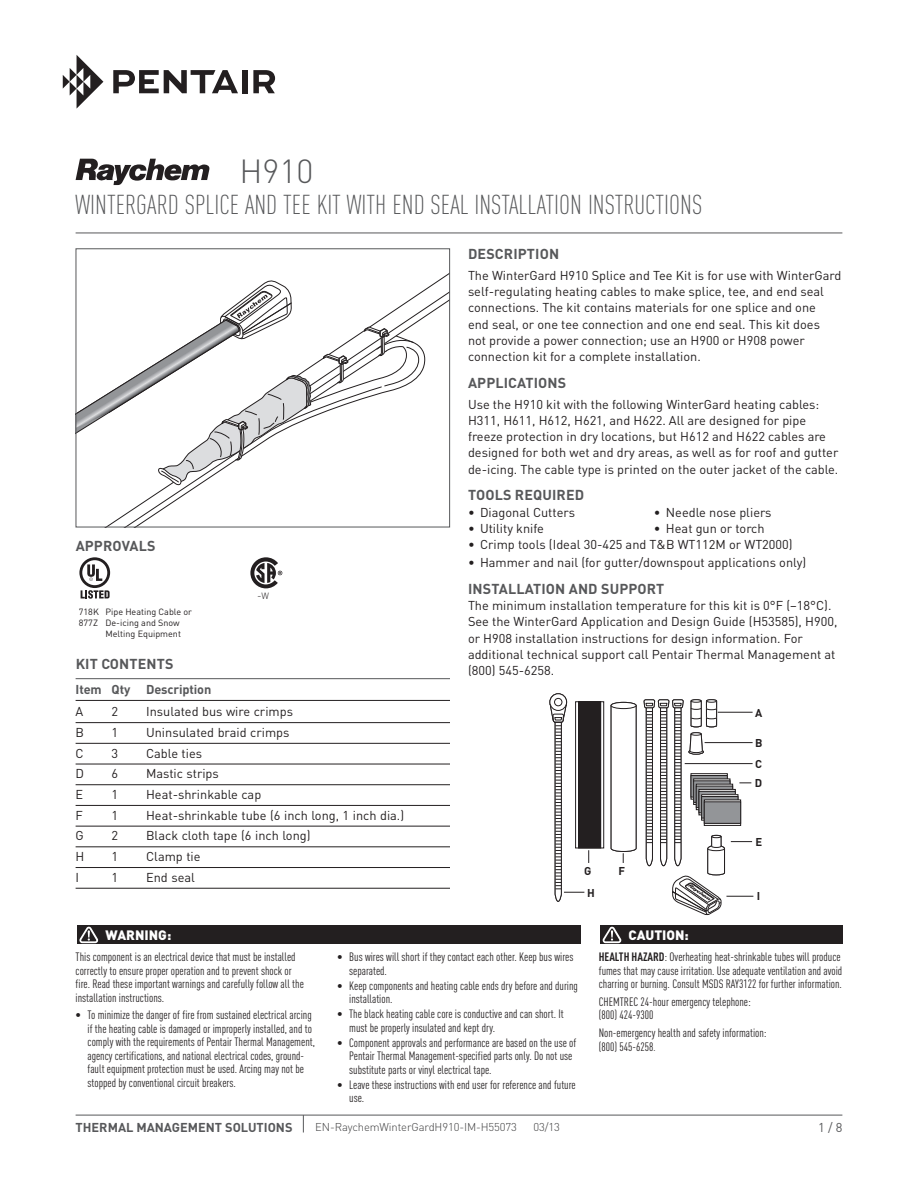
<style>
.page{position:relative;width:918px;height:1188px;background:#fff}
.page>*{position:absolute;margin:0;border:0;box-sizing:border-box;transform-origin:0 0}
.t1{font:300 33px "DIN Pro";color:#57585a}
.t2{font:300 27px "DIN Cond";color:#57585a}
.t3{font:700 14.25px "DIN Pro";letter-spacing:.01em;color:#57585a}
.t4{font:900 13.5px "DIN Pro";color:#fff}
.t5{font:12.75px/16.2px "DIN Pro";color:#231f20}
.t6{font:700 12.75px "DIN Pro";color:#57585a}
.t7{font:12.75px "DIN Pro";color:#57585a}
.t8{font:12px/13.5px "DIN Cond";color:#231f20}
.t9{font:300 11.25px "DIN Pro";letter-spacing:-.01em;color:#3e3e3f}
.t10{font:700 11.25px/21px "DIN Pro";color:#231f20}
.t11{font:300 10.5px "DIN Pro";color:#231f20}
.t12{font:9px/10.8px "DIN Pro";color:#231f20}
.s1{font-size:9px}
.s2{font-weight:700}
.s3{font-size:10.5px}
</style>
<div class="page">
<div style="left:77px;top:926px;width:504px;height:18px;background:#231f20"></div>
<svg style="left:79px;top:926px;width:20px;height:18px"></svg>
<div style="left:600px;top:926px;width:242px;height:18px;background:#231f20"></div>
<svg style="left:602px;top:926px;width:20px;height:18px"></svg>
<hr style="left:76px;top:233px;width:766px;height:1px;background:#57585a">
<svg style="left:76px;top:159px;width:134px;height:26px"></svg>
<svg style="left:63px;top:55px;width:40px;height:54px"></svg>
<svg style="left:113px;top:70px;width:125px;height:23px"></svg>
<div style="left:242px;top:70px;width:5px;height:23px;background:#231f20"></div>
<svg style="left:253px;top:70px;width:22px;height:23px"></svg>
<hr style="left:76px;top:1115px;width:766px;height:1px;background:#57585a">
<svg style="left:303px;top:1115px;width:1px;height:17px"></svg>
<svg style="left:78px;top:274px;width:370px;height:251px"></svg>
<div style="left:76px;top:248px;width:374px;height:279px;border:1px solid #57585a"></div>
<hr style="left:76px;top:678px;width:374px;height:1px;background:#57585a">
<hr style="left:76px;top:700px;width:374px;height:1px;background:#231f20">
<hr style="left:76px;top:722px;width:374px;height:1px;background:#231f20">
<hr style="left:76px;top:743px;width:374px;height:1px;background:#231f20">
<hr style="left:76px;top:764px;width:374px;height:1px;background:#231f20">
<hr style="left:76px;top:784px;width:374px;height:1px;background:#231f20">
<hr style="left:76px;top:805px;width:374px;height:1px;background:#231f20">
<hr style="left:76px;top:826px;width:374px;height:1px;background:#231f20">
<hr style="left:76px;top:846px;width:374px;height:1px;background:#231f20">
<hr style="left:76px;top:867px;width:374px;height:1px;background:#231f20">
<hr style="left:76px;top:888px;width:374px;height:1px;background:#231f20">
<div style="left:575px;top:701px;width:29px;height:147px;border:1px solid #231f20"></div>
<div style="left:579px;top:702px;width:22px;height:146px;background:#231f20"></div>
<div style="left:611px;top:702px;width:26px;height:7px;border:1px solid #231f20;border-radius:50%"></div>
<div style="left:611px;top:702px;width:25px;height:7px;border:1px solid #231f20;border-radius:50%"></div>
<div style="left:549px;top:693px;width:18px;height:18px;border:1px solid #231f20;border-radius:50%"></div>
<svg style="left:550px;top:694px;width:17px;height:16px"></svg>
<div style="left:550px;top:694px;width:17px;height:17px;border:1px solid #231f20;border-radius:50%"></div>
<div style="left:555px;top:698px;width:7px;height:8px;background:#fff;border-radius:50%"></div>
<div style="left:554px;top:698px;width:8px;height:8px;border:1px solid #231f20;border-radius:50%"></div>
<svg style="left:549px;top:703px;width:40px;height:199px"></svg>
<svg style="left:610px;top:704px;width:27px;height:159px"></svg>
<svg style="left:643px;top:699px;width:110px;height:217px"></svg>
<svg style="left:79px;top:557px;width:31px;height:31px"></svg>
<div style="left:82px;top:560px;width:25px;height:25px;background:#fff;border-radius:50%"></div>
<svg style="left:87px;top:564px;width:15px;height:17px"></svg>
<svg style="left:81px;top:590px;width:29px;height:9px"></svg>
<svg style="left:250px;top:557px;width:32px;height:31px"></svg>
<h1 class="t1" style="left:240px;top:148px;width:75px">H910</h1>
<h2 class="t2" style="left:76px;top:189px;width:626px">WINTERGARD SPLICE AND TEE KIT WITH END SEAL INSTALLATION INSTRUCTIONS</h2>
<p class="t3" style="left:76px;top:536px;width:64px">APPROVALS</p>
<p class="t12" style="left:79px;top:606px;width:115px">718K Pipe Heating Cable or<br>877Z De-icing and Snow</p>
<p class="t12" style="left:105px;top:628px;width:77px">Melting Equipment</p>
<p class="t11" style="left:257px;top:588px;width:14px">-<span class="s1">W</span></p>
<p class="t3" style="left:76px;top:654px;width:36px">KIT CONTENTS</p>
<p class="t6" style="left:76px;top:681px;width:137px">ITEM QTY DESCRIPTION</p>
<p class="t5" style="left:76px;top:703px;width:9px">A</p>
<p class="t5" style="left:112px;top:703px;width:8px">2</p>
<p class="t5" style="left:146px;top:703px;width:148px">Insulated bus wire crimps</p>
<p class="t5" style="left:76px;top:724px;width:10px">B</p>
<p class="t5" style="left:112px;top:724px;width:8px">1</p>
<p class="t5" style="left:146px;top:724px;width:145px">Uninsulated braid crimps</p>
<p class="t5" style="left:76px;top:744px;width:10px">C</p>
<p class="t5" style="left:112px;top:744px;width:8px">3</p>
<p class="t5" style="left:146px;top:744px;width:58px">Cable ties</p>
<p class="t5" style="left:76px;top:765px;width:10px">D</p>
<p class="t5" style="left:112px;top:765px;width:8px">6</p>
<p class="t5" style="left:146px;top:765px;width:74px">Mastic strips</p>
<p class="t5" style="left:76px;top:786px;width:9px">E</p>
<p class="t5" style="left:112px;top:786px;width:8px">1</p>
<p class="t5" style="left:146px;top:786px;width:117px">Heat-shrinkable cap</p>
<p class="t5" style="left:76px;top:807px;width:9px">F</p>
<p class="t5" style="left:112px;top:807px;width:8px">1</p>
<p class="t5" style="left:146px;top:807px;width:260px">Heat-shrinkable tube (6 inch long, 1 inch dia.)</p>
<p class="t5" style="left:76px;top:827px;width:10px">G</p>
<p class="t5" style="left:112px;top:827px;width:8px">2</p>
<p class="t5" style="left:146px;top:827px;width:166px">Black cloth tape (6 inch long)</p>
<p class="t5" style="left:76px;top:848px;width:10px">H</p>
<p class="t5" style="left:112px;top:848px;width:8px">1</p>
<p class="t5" style="left:146px;top:848px;width:56px">Clamp tie</p>
<p class="t5" style="left:76px;top:869px;width:5px">I</p>
<p class="t5" style="left:112px;top:869px;width:8px">1</p>
<p class="t5" style="left:146px;top:869px;width:50px">End seal</p>
<p class="t3" style="left:468px;top:244px;width:68px">DESCRI PTION</p>
<p class="t5" style="left:468px;top:267px;width:375px">The WinterGard H910 Splice and Tee Kit is for use with WinterGard self-regulating heating cables to make splice, tee, and end seal connections. The kit contains materials for one splice and one<br>end seal, or one tee connection and one end seal. This kit does not provide a power connection; use an H900 or H908 power connection kit for a complete installation.</p>
<p class="t3" style="left:468px;top:373px;width:59px">APPLICATIONS</p>
<p class="t5" style="left:468px;top:395px;width:372px">Use the H910 kit with the following WinterGard heating cables:<br>H311, H611, H612, H621, and H622. All are designed for pipe freeze protection in dry locations, but H612 and H622 cables are designed for both wet and dry areas, as well as for roof and gutter de-icing. The cable type is printed on the outer jacket of the cable.</p>
<p class="t3" style="left:468px;top:486px;width:18px">TOOLS</p>
<p class="t3" style="left:515px;top:486px;width:37px">REQUIRED</p>
<p class="t5" style="left:468px;top:503px;width:109px">• Diagonal Cutters</p>
<p class="t5" style="left:654px;top:503px;width:119px">• Needle nose pliers</p>
<p class="t5" style="left:468px;top:520px;width:78px">• Utility knife</p>
<p class="t5" style="left:654px;top:520px;width:112px">• Heat gun or torch</p>
<p class="t5" style="left:468px;top:536px;width:326px">• Crimp tools (Ideal 30-425 and T&amp;B WT112M or WT2000)</p>
<p class="t5" style="left:468px;top:554px;width:340px">• Hammer and nail (for gutter/downspout applications only)</p>
<p class="t3" style="left:468px;top:579px;width:14px">INSTALLATION</p>
<p class="t3" style="left:569px;top:579px;width:11px">AND</p>
<p class="t3" style="left:601px;top:579px;width:46px">SUPPORT</p>
<p class="t5" style="left:468px;top:597px;width:371px">The minimum installation temperature for this kit is 0°F (–18°C).<br>See the WinterGard Application and Design Guide (H53585), H900, or H908 installation instructions for design information. For additional technical support call Pentair Thermal Management at (800) 545-6258.</p>
<p class="t10" style="left:755px;top:702px;width:9px">A</p>
<p class="t10" style="left:755px;top:732px;width:9px">B<br>C</p>
<p class="t10" style="left:755px;top:772px;width:9px">D</p>
<p class="t10" style="left:584px;top:860px;width:9px">G</p>
<p class="t10" style="left:619px;top:860px;width:8px">F</p>
<p class="t10" style="left:587px;top:882px;width:9px">H</p>
<p class="t10" style="left:756px;top:831px;width:8px">E</p>
<p class="t10" style="left:757px;top:885px;width:5px">I</p>
<p class="t4" style="left:105px;top:926px;width:67px">WARNING:</p>
<p class="t4" style="left:629px;top:926px;width:62px">CAUTION:</p>
<p class="t8" style="left:76px;top:950px;width:230px">This component is an electrical device that must be installed correctly to ensure proper operation and to prevent shock or fire. Read these important warnings and carefully follow all the installation instructions.</p>
<p class="t8" style="left:88px;top:1008px;width:229px;text-indent:-12px">• To minimize the danger of fire from sustained electrical arcing if the heating cable is damaged or improperly installed, and to comply with the requirements of Pentair Thermal Management, agency certifications, and national electrical codes, ground&shy;fault equipment protection must be used. Arcing may not be stopped by conventional circuit breakers.</p>
<p class="t8" style="left:349px;top:950px;width:226px;text-indent:-12px">• Bus wires will short if they contact each other. Keep bus wires separated.</p>
<p class="t8" style="left:349px;top:979px;width:230px;text-indent:-12px">• Keep components and heating cable ends dry before and during installation.</p>
<p class="t8" style="left:349px;top:1007px;width:216px;text-indent:-12px">• The black heating cable core is conductive and can short. It must be properly insulated and kept dry.</p>
<p class="t8" style="left:349px;top:1036px;width:229px;text-indent:-12px">• Component approvals and performance are based on the use of<br>Pentair Thermal Management-specified parts only. Do not use substitute parts or vinyl electrical tape.</p>
<p class="t8" style="left:349px;top:1078px;width:228px;text-indent:-12px">• Leave these instructions with end user for reference and future use.</p>
<p class="t6" style="left:76px;top:1119px;width:218px">THERMAL MANAGEMENT SOLUTIONS</p>
<p class="t9" style="left:315px;top:1119px;width:203px">EN-RaychemWinterGardH910-IM-H55073</p>
<p class="t9" style="left:533px;top:1119px;width:28px">03/13</p>
<p class="t8" style="left:599px;top:950px;width:245px"><span class="s2">HEALTH HAZARD</span>: Overheating heat-shrinkable tubes will produce fumes that may cause irritation. Use adequate ventilation and avoid charring or burning. Consult MSDS RAY3122 for further information.</p>
<p class="t8" style="left:599px;top:995px;width:154px">CHEMTREC 24-hour emergency telephone: (800) 424-9300</p>
<p class="t8" style="left:599px;top:1026px;width:169px">Non-emergency health and safety information: (800) 545-6258<span class="s3">.</span></p>
<p class="t7" style="left:818px;top:1119px;width:26px">1 / 8</p>
</div>
